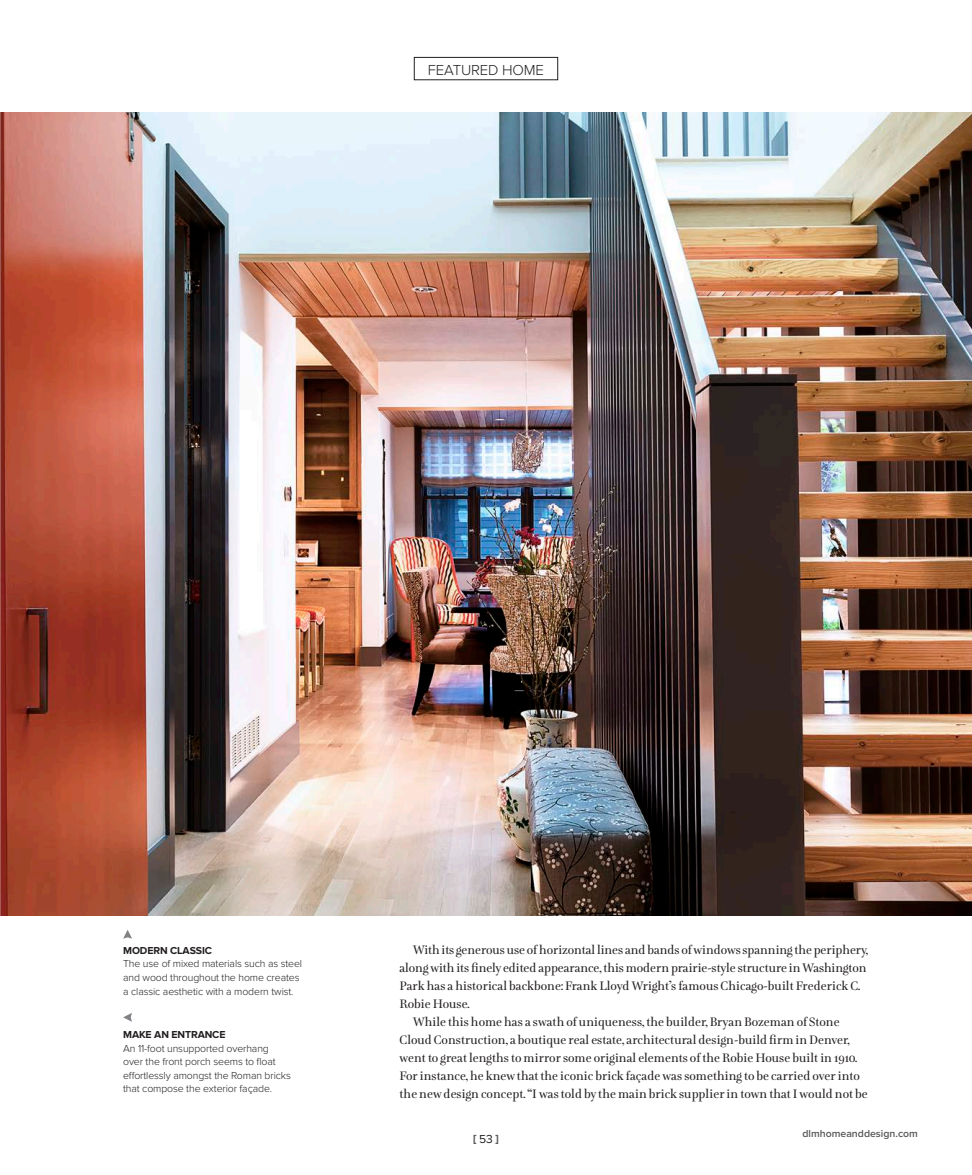
<style>
.page{position:relative;width:972px;height:1175px;background:#fff}
.page>*{position:absolute;margin:0;border:0;box-sizing:border-box;transform-origin:0 0}
.t1{font:300 15px "Proxima Nova";letter-spacing:-.01em;color:#231f20}
.Featured_Home_BC{font:13.5px/18px "Lavigne Display";color:#231f20}
.Featured_Home_Float{font:300 10.5px/13.5px "Proxima Nova";letter-spacing:-.01em;color:#231f20}
.Featured_Home_Float-2{font:700 10.5px "Proxima Nova";letter-spacing:-.01em;color:#231f20}
.t2{font:600 10.5px "Proxima Nova";color:#57585a}
.t3{font:900 10.5px "Proxima Nova A";color:#57585a}
.s1{font-weight:400;font-size:12px;color:#231f20}
</style>
<div class="page">
<div style="left:414px;top:57px;width:144px;height:23px;border:1px solid #231f20"></div>
<svg style="left:123px;top:930px;width:9px;height:8px"></svg>
<img style="left:1px;top:112px;width:971px;height:804px">
<svg style="left:123px;top:1013px;width:9px;height:8px"></svg>
<img style="left:0;top:0;width:1px;height:1174px">
<p class="t1" style="left:428px;top:61px;width:118px">FEATURED HOME</p>
<p class="Featured_Home_Float-2" style="left:123px;top:944px;width:90px">MODERN CLASSIC</p>
<p class="Featured_Home_Float" style="left:123px;top:957px;width:181px">The use of mixed materials such as steel and wood throughout the home creates a classic aesthetic with a modern twist.</p>
<p class="Featured_Home_Float-2" style="left:123px;top:1028px;width:104px">MAKE AN ENTRANCE</p>
<p class="Featured_Home_Float" style="left:123px;top:1041px;width:169px">An 11-foot unsupported overhang over the front porch seems to float effortlessly amongst the Roman bricks that compose the exterior façade.</p>
<p class="Featured_Home_BC" style="left:400px;top:941px;width:470px;text-indent:14px">With its generous use of horizontal lines and bands of windows spanning the periphery, along with its finely edited appearance, this modern prairie-style structure in Washington Park has a historical backbone: Frank Lloyd Wright’s famous Chicago-built Frederick C.<br>Robie House.</p>
<p class="Featured_Home_BC" style="left:400px;top:1013px;width:470px;text-indent:14px">While this home has a swath of uniqueness, the builder, Bryan Bozeman of Stone Cloud Construction, a boutique real estate, architectural design-build firm in Denver, went to great lengths to mirror some original elements of the Robie House built in 1910.<br>For instance, he knew that the iconic brick façade was something to be carried over into the new design concept. “I was told by the main brick supplier in town that I would not be</p>
<p class="t3" style="left:473px;top:1131px;width:27px">[<span class="s1">53</span>]</p>
<p class="t2" style="left:802px;top:1127px;width:117px">dlmhomeanddesign.com</p>
</div>
